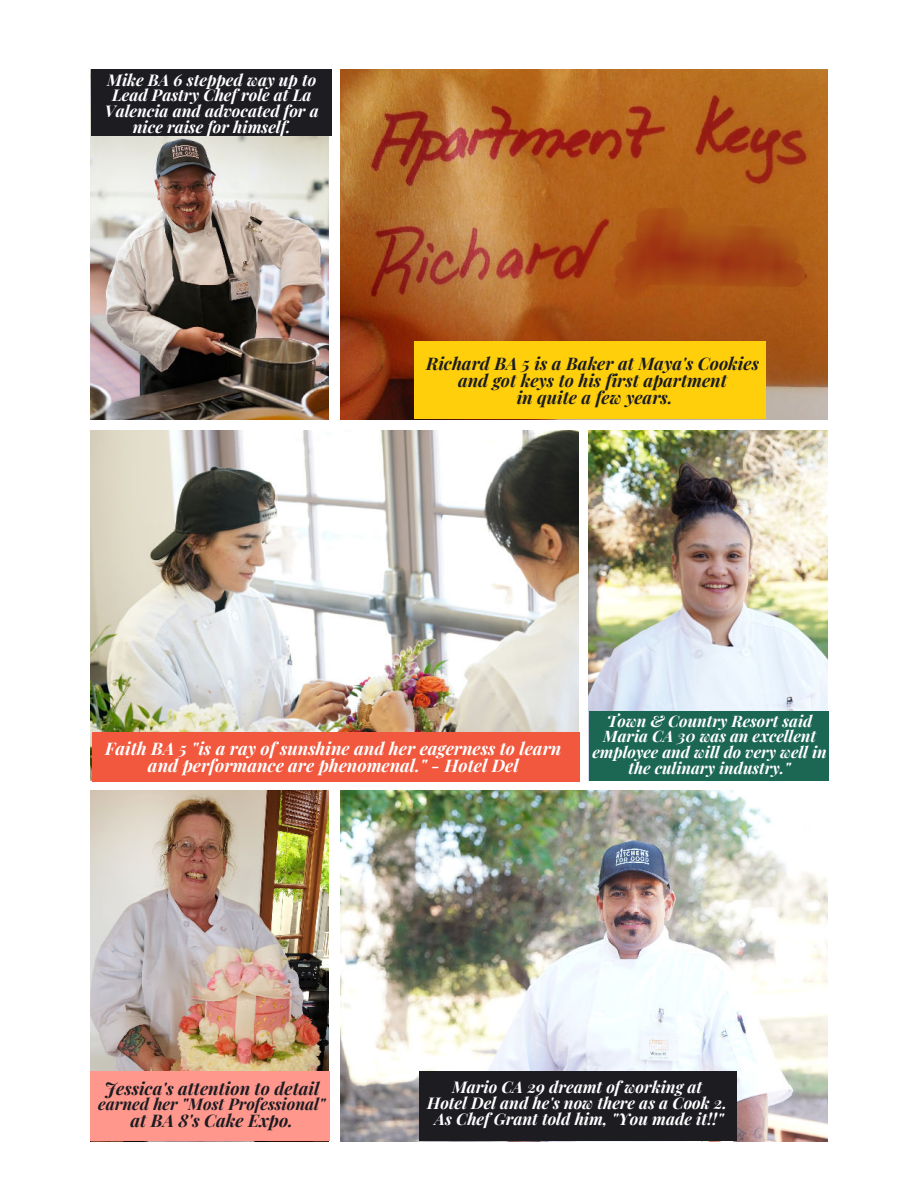
<style>
.page{position:relative;width:918px;height:1188px;background:#fff}
.page>*{position:absolute;margin:0;border:0;box-sizing:border-box;transform-origin:0 0}
.t1{font:italic 700 17.4px/16.8px "Playfair Display";color:#1c1c21;text-align:center}
.t2{font:italic 700 17.4px/16.8px "Playfair Display";color:#fff;text-align:center}
.t3{font:italic 700 16.2px/15.8px "Playfair Display";color:#fff;text-align:center}
.t4{font:italic 700 16.2px "Playfair Display";color:#1c1c21}
.t5{font:italic 700 15.9px/15.8px "Playfair Display";color:#fff;text-align:center}
</style>
<div class="page">
<img style="left:340px;top:69px;width:487px;height:350px">
<img style="left:90px;top:790px;width:239px;height:281px">
<img style="left:589px;top:430px;width:238px;height:281px">
<img style="left:90px;top:430px;width:489px;height:350px">
<img style="left:340px;top:790px;width:487px;height:351px">
<img style="left:90px;top:69px;width:239px;height:350px">
<div style="left:589px;top:711px;width:240px;height:70px;background:#1c6654"></div>
<div style="left:92px;top:732px;width:487px;height:49px;background:#f1583d"></div>
<div style="left:419px;top:1071px;width:317px;height:70px;background:#1c1c21"></div>
<div style="left:414px;top:341px;width:352px;height:78px;background:#ffcf0c"></div>
<div style="left:90px;top:1071px;width:240px;height:70px;background:#ff978d"></div>
<div style="left:92px;top:69px;width:240px;height:67px;background:#1c1c21"></div>
<p class="t3" style="left:105px;top:70px;width:215px">Mike BA 6 stepped way up to<br>Lead Pastry Chef role at La<br>Valencia and advocated for a nice raise for himself.</p>
<p class="t1" style="left:426px;top:353px;width:334px">Richard BA 5 is a Baker at Maya's Cookies and got keys to his first apartment<br>in quite a few years.</p>
<p class="t2" style="left:105px;top:739px;width:458px">Faith BA 5 "is a ray of sunshine and her eagerness to learn and performance are phenomenal." - Hotel Del</p>
<p class="t5" style="left:592px;top:711px;width:236px">Town &amp; Country Resort said<br>Maria CA 30 was an excellent employee and will do very well in the culinary industry."</p>
<p class="t1" style="left:104px;top:1078px;width:216px">Jessica's attention to detail</p>
<p class="t4" style="left:98px;top:1091px;width:229px">earned her "Most Professional"</p>
<p class="t1" style="left:131px;top:1111px;width:164px">at BA 8's Cake Expo.</p>
<p class="t3" style="left:427px;top:1078px;width:301px">Mario CA 29 dreamt of working at<br>Hotel Del and he's now there as a Cook 2.<br>As Chef Grant told him, "You made it!!"</p>
</div>
